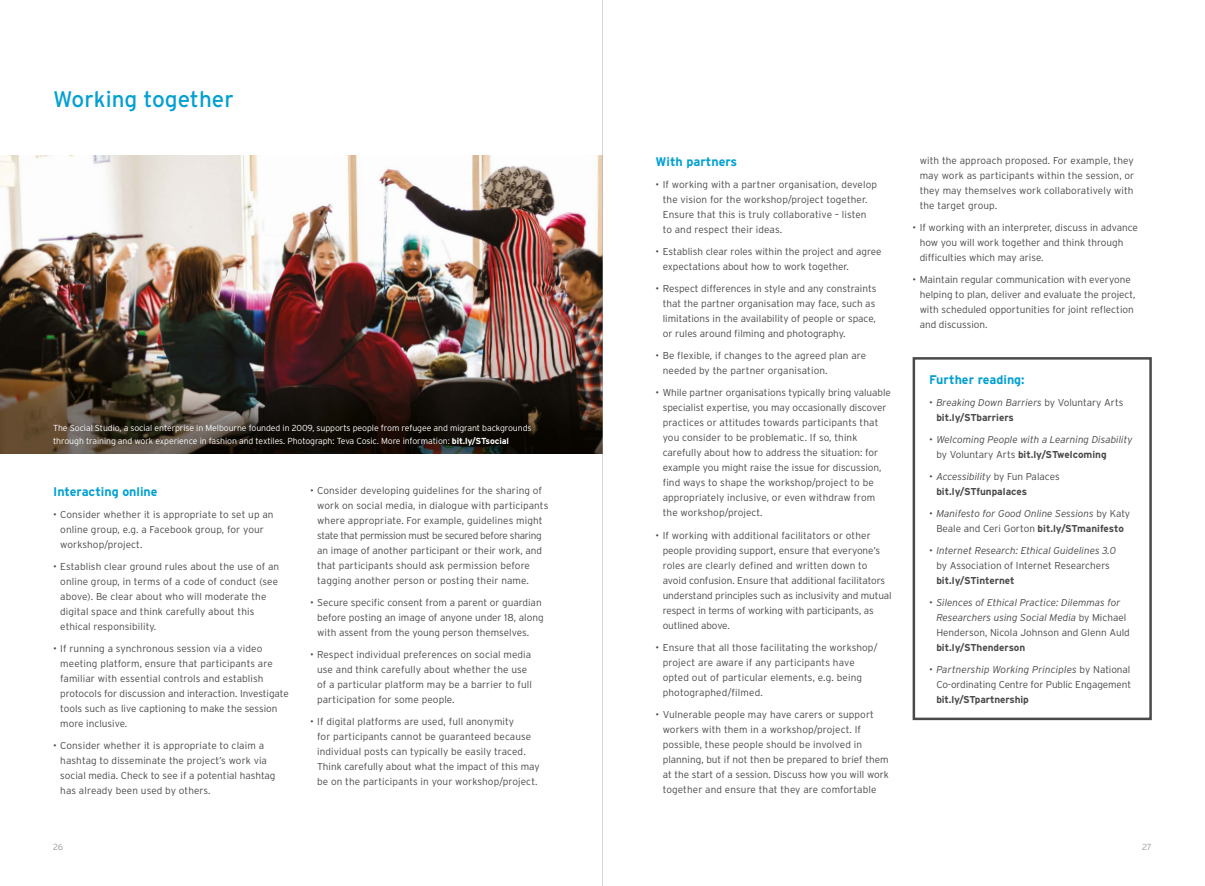
<style>
.page{position:relative;width:1205px;height:886px;background:#fff}
.page>*{position:absolute;margin:0;border:0;box-sizing:border-box;transform-origin:0 0}
.t1{font:22.5px "Interstate";color:#03a0d2}
.t2{font:700 12.5px "Interstate";color:#03a0d2}
.t3{font:300 10px/15px "Interstate";color:#4a4a49}
.t4{font:italic 300 10px/15px "Interstate";color:#4a4a49}
.t5{font:700 10px/15px "Interstate";letter-spacing:-.005em;color:#4a4a49}
.t6{font:300 8.75px/12.5px "Interstate";letter-spacing:-.01em;color:#fff}
.t7{font:300 8.75px "Interstate";color:#9d9d9c}
.s1{font-weight:700}
.s2{font-style:normal}
.s3{font-weight:700;font-style:normal}
.s4{font-weight:300;font-style:italic}
.s5{font-weight:300}
.s6{font-style:italic}
</style>
<div class="page">
<img style="left:0;top:156px;width:602px;height:298px">
<div style="left:912px;top:357px;width:240px;height:363px;border:2px solid #4a4a49"></div>
<hr style="left:602px;top:0;width:1px;height:886px;background:#9d9d9c">
<h1 class="t1" style="left:53px;top:86px;width:182px">Working together</h1>
<p class="t6" style="left:53px;top:422px;width:480px">The Social Studio, a social enterprise in Melbourne founded in 2009, supports people from refugee and migrant backgrounds through training and work experience in fashion and textiles. Photograph: Teva Cosic. More information: <span class="s1">bit.ly/STsocial</span></p>
<p class="t2" style="left:53px;top:484px;width:106px">Interacting online</p>
<p class="t3" style="left:60px;top:506px;width:215px;text-indent:-7px">• Consider whether it is appropriate to set up an online group, e.g. a Facebook group, for your workshop/project.</p>
<p class="t3" style="left:60px;top:559px;width:220px;text-indent:-7px">• Establish clear ground rules about the use of an online group, in terms of a code of conduct (see above). Be clear about who will moderate the digital space and think carefully about this ethical responsibility.</p>
<p class="t3" style="left:60px;top:641px;width:230px;text-indent:-7px">• If running a synchronous session via a video meeting platform, ensure that participants are familiar with essential controls and establish protocols for discussion and interaction. Investigate tools such as live captioning to make the session more inclusive.</p>
<p class="t3" style="left:60px;top:738px;width:217px;text-indent:-7px">• Consider whether it is appropriate to claim a hashtag to disseminate the project’s work via social media. Check to see if a potential hashtag has already been used by others.</p>
<p class="t3" style="left:317px;top:482px;width:233px;text-indent:-7px">• Consider developing guidelines for the sharing of work on social media, in dialogue with participants where appropriate. For example, guidelines might state that permission must be secured before sharing an image of another participant or their work, and that participants should ask permission before tagging another person or posting their name.</p>
<p class="t3" style="left:317px;top:594px;width:228px;text-indent:-7px">• Secure specific consent from a parent or guardian before posting an image of anyone under 18, along with assent from the young person themselves.</p>
<p class="t3" style="left:317px;top:647px;width:216px;text-indent:-7px">• Respect individual preferences on social media use and think carefully about whether the use of a particular platform may be a barrier to full participation for some people.</p>
<p class="t3" style="left:317px;top:714px;width:224px;text-indent:-7px">• If digital platforms are used, full anonymity<br>for participants cannot be guaranteed because individual posts can typically be easily traced.<br>Think carefully about what the impact of this may be on the participants in your workshop/project.</p>
<p class="t2" style="left:656px;top:155px;width:83px">With partners</p>
<p class="t3" style="left:663px;top:177px;width:216px;text-indent:-7px">• If working with a partner organisation, develop the vision for the workshop/project together.<br>Ensure that this is truly collaborative – listen to and respect their ideas.</p>
<p class="t3" style="left:663px;top:244px;width:220px;text-indent:-7px">• Establish clear roles within the project and agree expectations about how to work together.</p>
<p class="t3" style="left:663px;top:281px;width:215px;text-align:justify;text-indent:-7px">• Respect differences in style and any constraints that the partner organisation may face, such as limitations in the availability of people or space, or rules around filming and photography.</p>
<p class="t3" style="left:663px;top:348px;width:205px;text-indent:-7px">• Be flexible, if changes to the agreed plan are needed by the partner organisation.</p>
<p class="t3" style="left:663px;top:385px;width:230px;text-indent:-7px">• While partner organisations typically bring valuable specialist expertise, you may occasionally discover practices or attitudes towards participants that you consider to be problematic. If so, think carefully about how to address the situation: for example you might raise the issue for discussion, find ways to shape the workshop/project to be appropriately inclusive, or even withdraw from the workshop/project.</p>
<p class="t3" style="left:663px;top:527px;width:230px;text-indent:-7px">• If working with additional facilitators or other people providing support, ensure that everyone’s roles are clearly defined and written down to avoid confusion. Ensure that additional facilitators understand principles such as inclusivity and mutual respect in terms of working with participants, as outlined above.</p>
<p class="t3" style="left:663px;top:639px;width:216px;text-indent:-7px">• Ensure that all those facilitating the workshop/ project are aware if any participants have opted out of particular elements, e.g. being photographed/filmed.</p>
<p class="t3" style="left:663px;top:707px;width:228px;text-indent:-7px">• Vulnerable people may have carers or support workers with them in a workshop/project. If possible, these people should be involved in planning, but if not then be prepared to brief them at the start of a session. Discuss how you will work together and ensure that they are comfortable</p>
<p class="t3" style="left:919px;top:153px;width:216px;text-align:justify">with the approach proposed. For example, they may work as participants within the session, or they may themselves work collaboratively with the target group.</p>
<p class="t3" style="left:919px;top:220px;width:220px;text-indent:-7px">• If working with an interpreter, discuss in advance how you will work together and think through difficulties which may arise.</p>
<p class="t3" style="left:919px;top:272px;width:217px;text-indent:-7px">• Maintain regular communication with everyone helping to plan, deliver and evaluate the project, with scheduled opportunities for joint reflection and discussion.</p>
<p class="t2" style="left:929px;top:372px;width:97px">Further reading:</p>
<p class="t4" style="left:936px;top:395px;width:189px;text-indent:-7px">• Breaking Down Barriers <span class="s2">by Voluntary Arts </span><span class="s3">bit.ly/STbarriers</span></p>
<p class="t4" style="left:936px;top:432px;width:198px;text-indent:-7px">• Welcoming People with a Learning Disability <span class="s2">by Voluntary Arts</span> <span class="s3">bit.ly/STwelcoming</span></p>
<p class="t5" style="left:936px;top:469px;width:125px;text-indent:-7px"><span class="s4">• Accessibility</span> <span class="s5">by Fun Palaces </span>bit.ly/STfunpalaces</p>
<p class="t4" style="left:929px;top:506px;width:202px;text-align:center">• Manifesto for Good Online Sessions <span class="s2">by Katy<br>Beale and Ceri Gorton</span> <span class="s3">bit.ly/STmanifesto</span></p>
<p class="t4" style="left:929px;top:543px;width:188px">• Internet Research: Ethical Guidelines 3.0</p>
<p class="t3" style="left:936px;top:558px;width:175px">by Association of Internet Researchers</p>
<p class="t5" style="left:936px;top:573px;width:80px">bit.ly/STinternet</p>
<p class="t4" style="left:936px;top:595px;width:195px;text-indent:-7px">• Silences of Ethical Practice: Dilemmas for<br>Researchers using Social Media <span class="s2">by Michael<br>Henderson, Nicola Johnson and Glenn Auld</span></p>
<p class="t5" style="left:936px;top:640px;width:90px">bit.ly/SThenderson</p>
<p class="t3" style="left:929px;top:662px;width:203px;text-align:right"><span class="s6">• Partnership Working Principles</span> by National<br>Co-ordinating Centre for Public Engagement</p>
<p class="t5" style="left:936px;top:692px;width:94px">bit.ly/STpartnership</p>
<p class="t7" style="left:53px;top:842px;width:12px">26</p>
<p class="t7" style="left:1142px;top:842px;width:11px">27</p>
</div>
